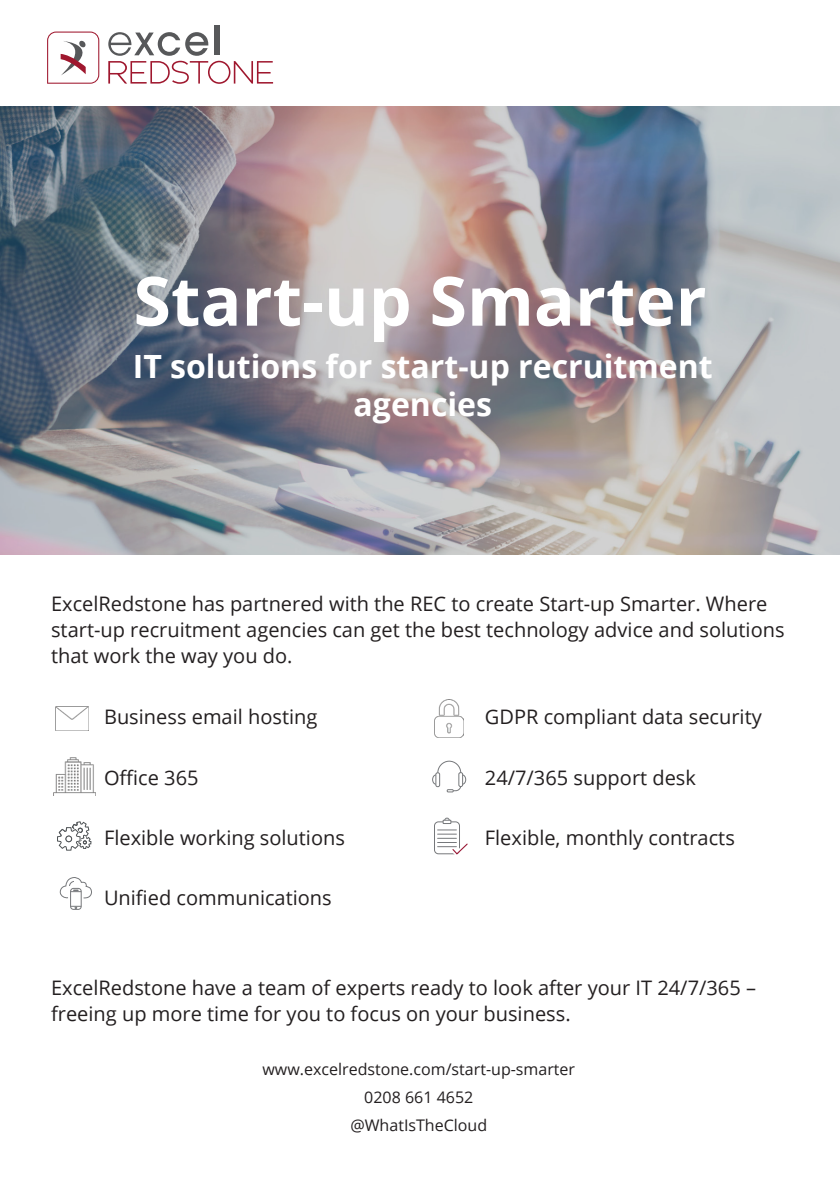
<style>
.page{position:relative;width:840px;height:1191px;background:#fff}
.page>*{position:absolute;margin:0;border:0;box-sizing:border-box;transform-origin:0 0}
.t1{font:700 68px "Open Sans";color:#fff}
.t2{font:700 32px/38.4px "Open Sans";color:#fff;text-align:center}
.t3{font:20px/26px "Open Sans";color:#231f20}
.t4{font:16px "Open Sans";color:#231f20}
</style>
<div class="page">
<img style="left:0;top:106px;width:839px;height:448px">
<div style="left:214px;top:26px;width:6px;height:29px;background:#57585a"></div>
<svg style="left:47px;top:32px;width:226px;height:52px"></svg>
<img style="left:434px;top:699px;width:29px;height:39px">
<svg style="left:432px;top:760px;width:34px;height:32px"></svg>
<div style="left:434px;top:821px;width:25px;height:33px;border:1px solid #76787b;border-radius:4px"></div>
<svg style="left:437px;top:818px;width:31px;height:37px"></svg>
<img style="left:55px;top:706px;width:33px;height:24px">
<img style="left:53px;top:757px;width:42px;height:38px">
<svg style="left:57px;top:821px;width:34px;height:30px"></svg>
<div style="left:70px;top:888px;width:11px;height:21px;border:1px solid #76787b;border-radius:3px"></div>
<svg style="left:71px;top:906px;width:10px;height:2px"></svg>
<svg style="left:59px;top:877px;width:33px;height:21px"></svg>
<p class="t1" style="left:133px;top:253px;width:574px">Start-up Smarter</p>
<p class="t2" style="left:133px;top:346px;width:581px">IT solutions for start-up recruitment agencies</p>
<p class="t3" style="left:51px;top:590px;width:734px">ExcelRedstone has partnered with the REC to create Start-up Smarter. Where start-up recruitment agencies can get the best technology advice and solutions that work the way you do.</p>
<p class="t3" style="left:104px;top:703px;width:215px">Business email hosting</p>
<p class="t3" style="left:104px;top:763px;width:96px">Office 365</p>
<p class="t3" style="left:104px;top:823px;width:242px">Flexible working solutions</p>
<p class="t3" style="left:104px;top:883px;width:229px">Unified communications</p>
<p class="t3" style="left:484px;top:703px;width:278px">GDPR compliant data security</p>
<p class="t3" style="left:484px;top:763px;width:212px">24/7/365 support desk</p>
<p class="t3" style="left:484px;top:823px;width:251px">Flexible, monthly contracts</p>
<p class="t3" style="left:51px;top:973px;width:706px">ExcelRedstone have a team of experts ready to look after your IT 24/7/365 – freeing up more time for you to focus on your business.</p>
<p class="t4" style="left:262px;top:1057px;width:314px">www.excelredstone.com/start-up-smarter</p>
<p class="t4" style="left:364px;top:1085px;width:110px">0208 661 4652</p>
<p class="t4" style="left:350px;top:1113px;width:138px">@WhatIsTheCloud</p>
</div>
